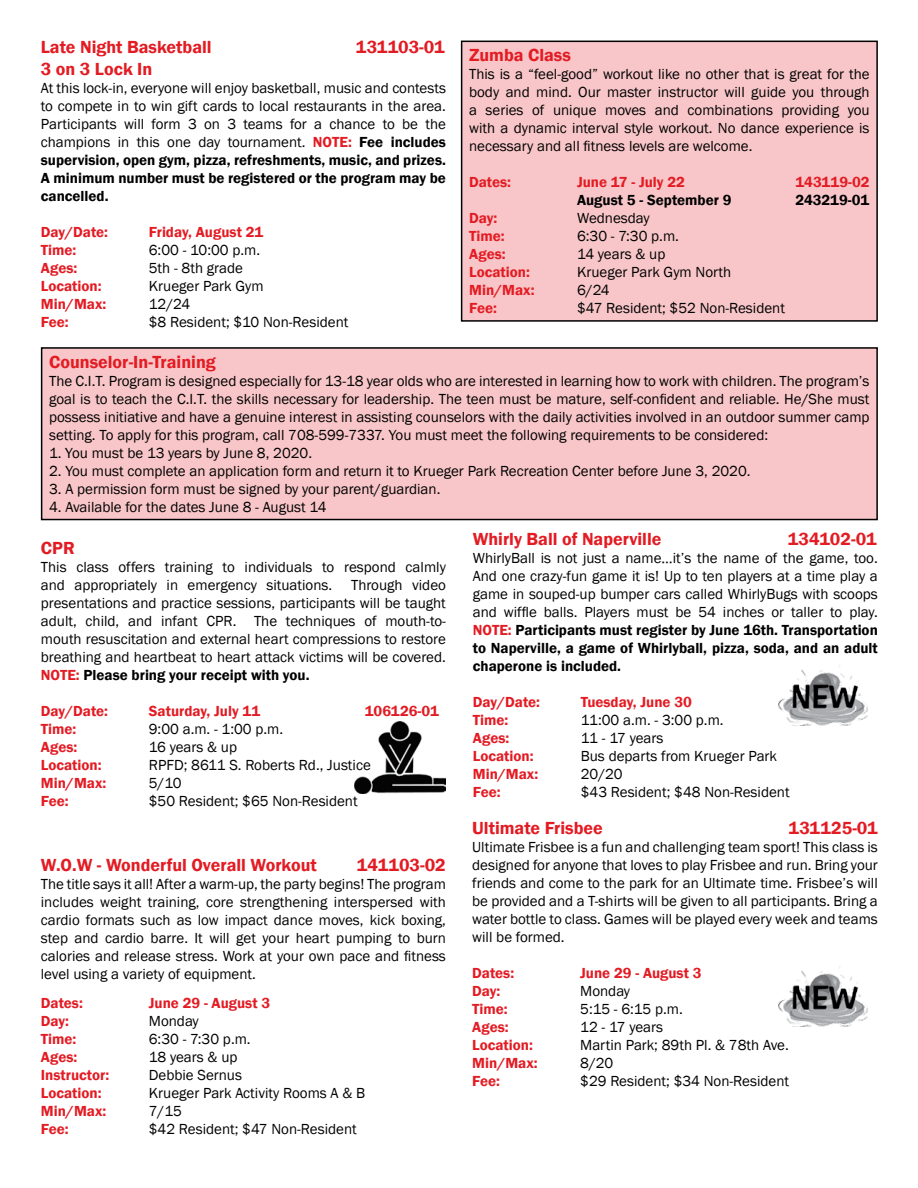
<style>
.page{position:relative;width:918px;height:1188px;background:#fff}
.page>*{position:absolute;margin:0;border:0;box-sizing:border-box;transform-origin:0 0}
.t1{font:600 18px "Franklin Gothic";color:#e31b23}
.t2{font:15px/18px "Franklin Gothic";color:#000;text-align:justify}
.t3{font:600 15px "Franklin Gothic";color:#e31b23}
.t4{font:600 15px "Franklin Gothic";color:#000}
.s1{font-weight:600;color:#e31b23}
.s2{font-weight:600}
</style>
<div class="page">
<div style="left:462px;top:41px;width:415px;height:280px;background:#f8c6c8"></div>
<div style="left:461px;top:41px;width:417px;height:281px;border:2px solid #000"></div>
<img style="left:355px;top:722px;width:91px;height:72px">
<div style="left:42px;top:348px;width:835px;height:172px;background:#f8c6c8"></div>
<div style="left:41px;top:347px;width:837px;height:173px;border:2px solid #000"></div>
<img style="left:778px;top:665px;width:89px;height:61px">
<img style="left:778px;top:966px;width:89px;height:61px">
<p class="t1" style="left:41px;top:36px;width:172px">Late Night Basketball</p>
<p class="t1" style="left:356px;top:36px;width:90px">131103-01</p>
<p class="t1" style="left:41px;top:58px;width:113px">3 on 3 Lock In</p>
<p class="t2" style="left:41px;top:79px;width:407px">At this lock-in, everyone will enjoy basketball, music and contests to compete in to win gift cards to local restaurants in the area.<br>Participants will form 3 on 3 teams for a chance to be the champions in this one day tournament. <span class="s1">NOTE:</span> <span class="s2">Fee includes supervision, open gym, pizza, refreshments, music, and prizes.<br>A minimum number must be registered or the program may be cancelled.</span></p>
<p class="t3" style="left:41px;top:223px;width:69px">Day/Date:</p>
<p class="t3" style="left:149px;top:223px;width:116px">Friday, August 21</p>
<p class="t3" style="left:41px;top:241px;width:37px">Time:</p>
<p class="t2" style="left:149px;top:241px;width:113px">6:00 - 10:00 p.m.</p>
<p class="t3" style="left:41px;top:259px;width:38px">Ages:</p>
<p class="t2" style="left:149px;top:259px;width:96px">5th - 8th grade</p>
<p class="t3" style="left:41px;top:277px;width:62px">Location:</p>
<p class="t2" style="left:149px;top:277px;width:116px">Krueger Park Gym</p>
<p class="t3" style="left:41px;top:295px;width:67px">Min/Max:</p>
<p class="t2" style="left:149px;top:295px;width:43px">12/24</p>
<p class="t3" style="left:41px;top:313px;width:29px">Fee:</p>
<p class="t2" style="left:149px;top:313px;width:201px">$8 Resident; $10 Non-Resident</p>
<p class="t1" style="left:469px;top:44px;width:103px">Zumba Class</p>
<p class="t2" style="left:469px;top:66px;width:402px">This is a “feel-good” workout like no other that is great for the body and mind. Our master instructor will guide you through a series of unique moves and combinations providing you with a dynamic interval style workout. No dance experience is necessary and all fitness levels are welcome.</p>
<p class="t3" style="left:469px;top:173px;width:44px">Dates:</p>
<p class="t3" style="left:577px;top:173px;width:109px">June 17 - July 22</p>
<p class="t3" style="left:795px;top:173px;width:76px">143119-02</p>
<p class="t4" style="left:577px;top:191px;width:156px">August 5 - September 9</p>
<p class="t4" style="left:795px;top:191px;width:75px">243219-01</p>
<p class="t3" style="left:469px;top:209px;width:30px">Day:</p>
<p class="t2" style="left:577px;top:210px;width:74px">Wednesday</p>
<p class="t3" style="left:469px;top:227px;width:37px">Time:</p>
<p class="t2" style="left:577px;top:228px;width:103px">6:30 - 7:30 p.m.</p>
<p class="t3" style="left:469px;top:245px;width:38px">Ages:</p>
<p class="t2" style="left:577px;top:246px;width:90px">14 years &amp; up</p>
<p class="t3" style="left:469px;top:263px;width:62px">Location:</p>
<p class="t2" style="left:577px;top:264px;width:156px">Krueger Park Gym North</p>
<p class="t3" style="left:469px;top:281px;width:67px">Min/Max:</p>
<p class="t2" style="left:577px;top:282px;width:34px">6/24</p>
<p class="t3" style="left:469px;top:299px;width:29px">Fee:</p>
<p class="t2" style="left:577px;top:300px;width:209px">$47 Resident; $52 Non-Resident</p>
<p class="t1" style="left:49px;top:351px;width:168px">Counselor-In-Training</p>
<p class="t2" style="left:49px;top:372px;width:822px">The C.I.T. Program is designed especially for 13-18 year olds who are interested in learning how to work with children. The program’s goal is to teach the C.I.T. the skills necessary for leadership. The teen must be mature, self-confident and reliable. He/She must possess initiative and have a genuine interest in assisting counselors with the daily activities involved in an outdoor summer camp setting. To apply for this program, call 708-599-7337. You must meet the following requirements to be considered:</p>
<p class="t2" style="left:49px;top:444px;width:265px">1. You must be 13 years by June 8, 2020.</p>
<p class="t2" style="left:49px;top:462px;width:703px">2. You must complete an application form and return it to Krueger Park Recreation Center before June 3, 2020.</p>
<p class="t2" style="left:49px;top:480px;width:393px">3. A permission form must be signed by your parent/guardian.</p>
<p class="t2" style="left:49px;top:498px;width:279px">4. Available for the dates June 8 - August 14</p>
<p class="t1" style="left:473px;top:528px;width:190px">Whirly Ball of Naperville</p>
<p class="t1" style="left:788px;top:528px;width:90px">134102-01</p>
<p class="t2" style="left:473px;top:549px;width:407px">WhirlyBall is not just a name…it’s the name of the game, too.<br>And one crazy-fun game it is! Up to ten players at a time play a game in souped-up bumper cars called WhirlyBugs with scoops and wiffle balls. Players must be 54 inches or taller to play.<br><span class="s1">NOTE:</span> <span class="s2">Participants must register by June 16th. Transportation to Naperville, a game of Whirlyball, pizza, soda, and an adult chaperone is included.</span></p>
<p class="t3" style="left:473px;top:693px;width:69px">Day/Date:</p>
<p class="t3" style="left:581px;top:693px;width:113px">Tuesday, June 30</p>
<p class="t3" style="left:473px;top:711px;width:37px">Time:</p>
<p class="t2" style="left:581px;top:711px;width:144px">11:00 a.m. - 3:00 p.m.</p>
<p class="t3" style="left:473px;top:729px;width:38px">Ages:</p>
<p class="t2" style="left:581px;top:729px;width:84px">11 - 17 years</p>
<p class="t3" style="left:473px;top:747px;width:62px">Location:</p>
<p class="t2" style="left:581px;top:747px;width:198px">Bus departs from Krueger Park</p>
<p class="t3" style="left:473px;top:765px;width:67px">Min/Max:</p>
<p class="t2" style="left:581px;top:765px;width:43px">20/20</p>
<p class="t3" style="left:473px;top:783px;width:29px">Fee:</p>
<p class="t2" style="left:581px;top:783px;width:210px">$43 Resident; $48 Non-Resident</p>
<p class="t1" style="left:472px;top:817px;width:132px">Ultimate Frisbee</p>
<p class="t1" style="left:789px;top:817px;width:91px">131125-01</p>
<p class="t2" style="left:472px;top:838px;width:407px">Ultimate Frisbee is a fun and challenging team sport! This class is designed for anyone that loves to play Frisbee and run. Bring your friends and come to the park for an Ultimate time. Frisbee’s will be provided and a T-shirts will be given to all participants. Bring a water bottle to class. Games will be played every week and teams will be formed.</p>
<p class="t3" style="left:472px;top:964px;width:44px">Dates:</p>
<p class="t3" style="left:580px;top:964px;width:123px">June 29 - August 3</p>
<p class="t3" style="left:472px;top:982px;width:30px">Day:</p>
<p class="t2" style="left:580px;top:982px;width:51px">Monday</p>
<p class="t3" style="left:472px;top:1000px;width:37px">Time:</p>
<p class="t2" style="left:580px;top:1000px;width:104px">5:15 - 6:15 p.m.</p>
<p class="t3" style="left:472px;top:1018px;width:38px">Ages:</p>
<p class="t2" style="left:580px;top:1018px;width:84px">12 - 17 years</p>
<p class="t3" style="left:472px;top:1036px;width:62px">Location:</p>
<p class="t2" style="left:580px;top:1036px;width:210px">Martin Park; 89th Pl. &amp; 78th Ave.</p>
<p class="t3" style="left:472px;top:1054px;width:67px">Min/Max:</p>
<p class="t2" style="left:580px;top:1054px;width:35px">8/20</p>
<p class="t3" style="left:472px;top:1072px;width:29px">Fee:</p>
<p class="t2" style="left:580px;top:1072px;width:210px">$29 Resident; $34 Non-Resident</p>
<p class="t1" style="left:41px;top:537px;width:35px">CPR</p>
<p class="t2" style="left:41px;top:558px;width:407px">This class offers training to individuals to respond calmly and appropriately in emergency situations.</p>
<p class="t2" style="left:41px;top:576px;width:407px;text-indent:310px">Through video presentations and practice sessions, participants will be taught adult, child, and infant CPR. The techniques of mouth-to&shy;mouth resuscitation and external heart compressions to restore breathing and heartbeat to heart attack victims will be covered.<br><span class="s1">NOTE:</span> <span class="s2">Please bring your receipt with you.</span></p>
<p class="t3" style="left:41px;top:702px;width:69px">Day/Date:</p>
<p class="t3" style="left:149px;top:702px;width:113px">Saturday, July 11</p>
<p class="t3" style="left:365px;top:702px;width:75px">106126-01</p>
<p class="t3" style="left:41px;top:720px;width:37px">Time:</p>
<p class="t2" style="left:149px;top:720px;width:136px">9:00 a.m. - 1:00 p.m.</p>
<p class="t3" style="left:41px;top:738px;width:38px">Ages:</p>
<p class="t2" style="left:149px;top:738px;width:90px">16 years &amp; up</p>
<p class="t3" style="left:41px;top:756px;width:62px">Location:</p>
<p class="t2" style="left:149px;top:756px;width:223px">RPFD; 8611 S. Roberts Rd., Justice</p>
<p class="t3" style="left:41px;top:774px;width:67px">Min/Max:</p>
<p class="t2" style="left:149px;top:774px;width:34px">5/10</p>
<p class="t3" style="left:41px;top:792px;width:29px">Fee:</p>
<p class="t2" style="left:149px;top:792px;width:210px">$50 Resident; $65 Non-Resident</p>
<p class="t1" style="left:41px;top:854px;width:277px">W.O.W - Wonderful Overall Workout</p>
<p class="t1" style="left:357px;top:854px;width:91px">141103-02</p>
<p class="t2" style="left:41px;top:876px;width:407px">The title says it all! After a warm-up, the party begins! The program includes weight training, core strengthening interspersed with cardio formats such as low impact dance moves, kick boxing, step and cardio barre. It will get your heart pumping to burn calories and release stress. Work at your own pace and fitness level using a variety of equipment.</p>
<p class="t3" style="left:41px;top:994px;width:44px">Dates:</p>
<p class="t3" style="left:149px;top:994px;width:123px">June 29 - August 3</p>
<p class="t3" style="left:41px;top:1012px;width:30px">Day:</p>
<p class="t2" style="left:149px;top:1012px;width:51px">Monday</p>
<p class="t3" style="left:41px;top:1030px;width:37px">Time:</p>
<p class="t2" style="left:149px;top:1030px;width:103px">6:30 - 7:30 p.m.</p>
<p class="t3" style="left:41px;top:1048px;width:38px">Ages:</p>
<p class="t2" style="left:149px;top:1048px;width:90px">18 years &amp; up</p>
<p class="t3" style="left:41px;top:1066px;width:70px">Instructor:</p>
<p class="t2" style="left:149px;top:1066px;width:95px">Debbie Sernus</p>
<p class="t3" style="left:41px;top:1084px;width:62px">Location:</p>
<p class="t2" style="left:149px;top:1084px;width:218px">Krueger Park Activity Rooms A &amp; B</p>
<p class="t3" style="left:41px;top:1102px;width:67px">Min/Max:</p>
<p class="t2" style="left:149px;top:1102px;width:34px">7/15</p>
<p class="t3" style="left:41px;top:1120px;width:29px">Fee:</p>
<p class="t2" style="left:149px;top:1120px;width:209px">$42 Resident; $47 Non-Resident</p>
</div>
